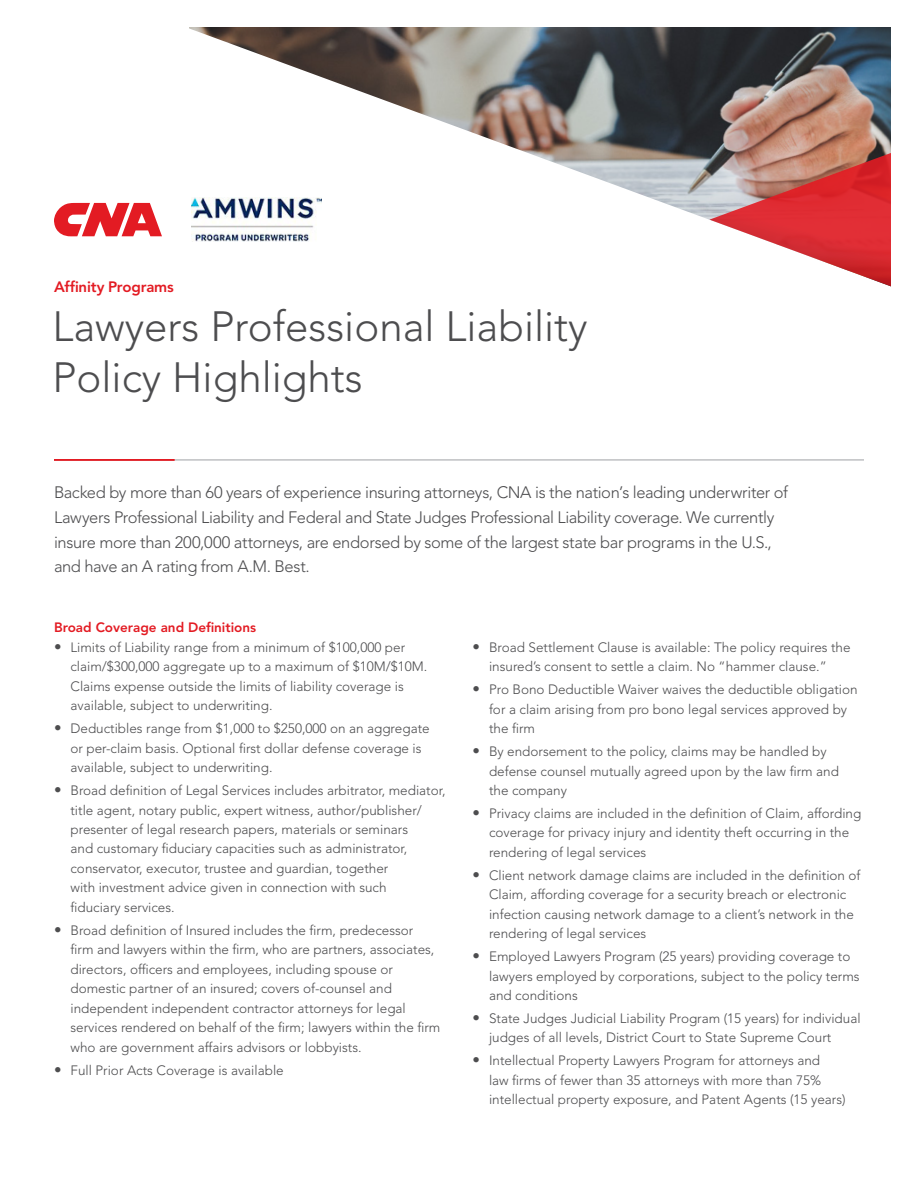
<style>
.page{position:relative;width:918px;height:1188px;background:#fff}
.page>*{position:absolute;margin:0;border:0;box-sizing:border-box;transform-origin:0 0}
.t1{font:300 42px/51px "Avenir LT Std";color:#4d4d4f}
.t2{font:300 16.5px/24.6px "Avenir LT Std";letter-spacing:-.025em;color:#4d4d4f}
.t3{font:800 15px "Avenir LT Std";letter-spacing:-.015em;color:#e31b23}
.t4{font:300 13.5px/19.5px "Avenir LT Std";color:#4d4d4f}
.t5{font:800 13.5px "Avenir LT Std";color:#e31b23}
.s1{font-weight:800;font-size:15px}
</style>
<div class="page">
<img style="left:189px;top:27px;width:702px;height:215px">
<svg style="left:54px;top:203px;width:108px;height:33px"></svg>
<svg style="left:710px;top:153px;width:181px;height:133px"></svg>
<hr style="left:54px;top:460px;width:810px;height:1px;background:#9fa1a4">
<hr style="left:54px;top:459px;width:121px;height:2px;background:#e31b23">
<img style="left:191px;top:198px;width:131px;height:43px">
<p class="t3" style="left:54px;top:278px;width:121px">Affinity Programs</p>
<h1 class="t1" style="left:52px;top:301px;width:537px">Lawyers Professional Liability<br>Policy Highlights</h1>
<p class="t2" style="left:54px;top:481px;width:735px">Backed by more than 60 years of experience insuring attorneys, CNA is the nation’s leading underwriter of Lawyers Professional Liability and Federal and State Judges Professional Liability coverage. We currently insure more than 200,000 attorneys, are endorsed by some of the largest state bar programs in the U.S., and have an A rating from A.M. Best.</p>
<p class="t5" style="left:54px;top:620px;width:204px">Broad Coverage and Definitions</p>
<p class="t4" style="left:70px;top:637px;width:358px;text-indent:-16px"><span class="s1">•</span> Limits of Liability range from a minimum of $100,000 per claim/$300,000 aggregate up to a maximum of $10M/$10M.<br>Claims expense outside the limits of liability coverage is available, subject to underwriting.</p>
<p class="t4" style="left:70px;top:719px;width:361px;text-indent:-16px"><span class="s1">•</span> Deductibles range from $1,000 to $250,000 on an aggregate or per-claim basis. Optional first dollar defense coverage is available, subject to underwriting.</p>
<p class="t4" style="left:70px;top:781px;width:377px;text-indent:-16px"><span class="s1">•</span> Broad definition of Legal Services includes arbitrator, mediator, title agent, notary public, expert witness, author/publisher/ presenter of legal research papers, materials or seminars<br>and customary fiduciary capacities such as administrator, conservator, executor, trustee and guardian, together<br>with investment advice given in connection with such<br>fiduciary services.</p>
<p class="t4" style="left:70px;top:921px;width:371px;text-indent:-16px"><span class="s1">•</span> Broad definition of Insured includes the firm, predecessor<br>firm and lawyers within the firm, who are partners, associates, directors, officers and employees, including spouse or domestic partner of an insured; covers of-counsel and independent independent contractor attorneys for legal services rendered on behalf of the firm; lawyers within the firm who are government affairs advisors or lobbyists.</p>
<p class="t4" style="left:54px;top:1060px;width:231px"><span class="s1">•</span> Full Prior Acts Coverage is available</p>
<p class="t4" style="left:472px;top:637px;width:380px;text-align:center"><span class="s1">•</span> Broad Settlement Clause is available: The policy requires the insured’s consent to settle a claim. No “hammer clause.”</p>
<p class="t4" style="left:489px;top:680px;width:370px;text-indent:-16px"><span class="s1">•</span> Pro Bono Deductible Waiver waives the deductible obligation for a claim arising from pro bono legal services approved by the firm</p>
<p class="t4" style="left:489px;top:742px;width:351px;text-indent:-16px"><span class="s1">•</span> By endorsement to the policy, claims may be handled by defense counsel mutually agreed upon by the law firm and the company</p>
<p class="t4" style="left:489px;top:804px;width:374px;text-indent:-16px"><span class="s1">•</span> Privacy claims are included in the definition of Claim, affording coverage for privacy injury and identity theft occurring in the rendering of legal services</p>
<p class="t4" style="left:489px;top:865px;width:373px;text-indent:-16px"><span class="s1">•</span> Client network damage claims are included in the definition of Claim, affording coverage for a security breach or electronic infection causing network damage to a client’s network in the rendering of legal services</p>
<p class="t4" style="left:489px;top:947px;width:372px;text-indent:-16px"><span class="s1">•</span> Employed Lawyers Program (25 years) providing coverage to lawyers employed by corporations, subject to the policy terms and conditions</p>
<p class="t4" style="left:489px;top:1009px;width:373px;text-indent:-16px"><span class="s1">•</span> State Judges Judicial Liability Program (15 years) for individual judges of all levels, District Court to State Supreme Court</p>
<p class="t4" style="left:489px;top:1051px;width:358px;text-indent:-16px"><span class="s1">•</span> Intellectual Property Lawyers Program for attorneys and<br>law firms of fewer than 35 attorneys with more than 75% intellectual property exposure, and Patent Agents (15 years)</p>
</div>
